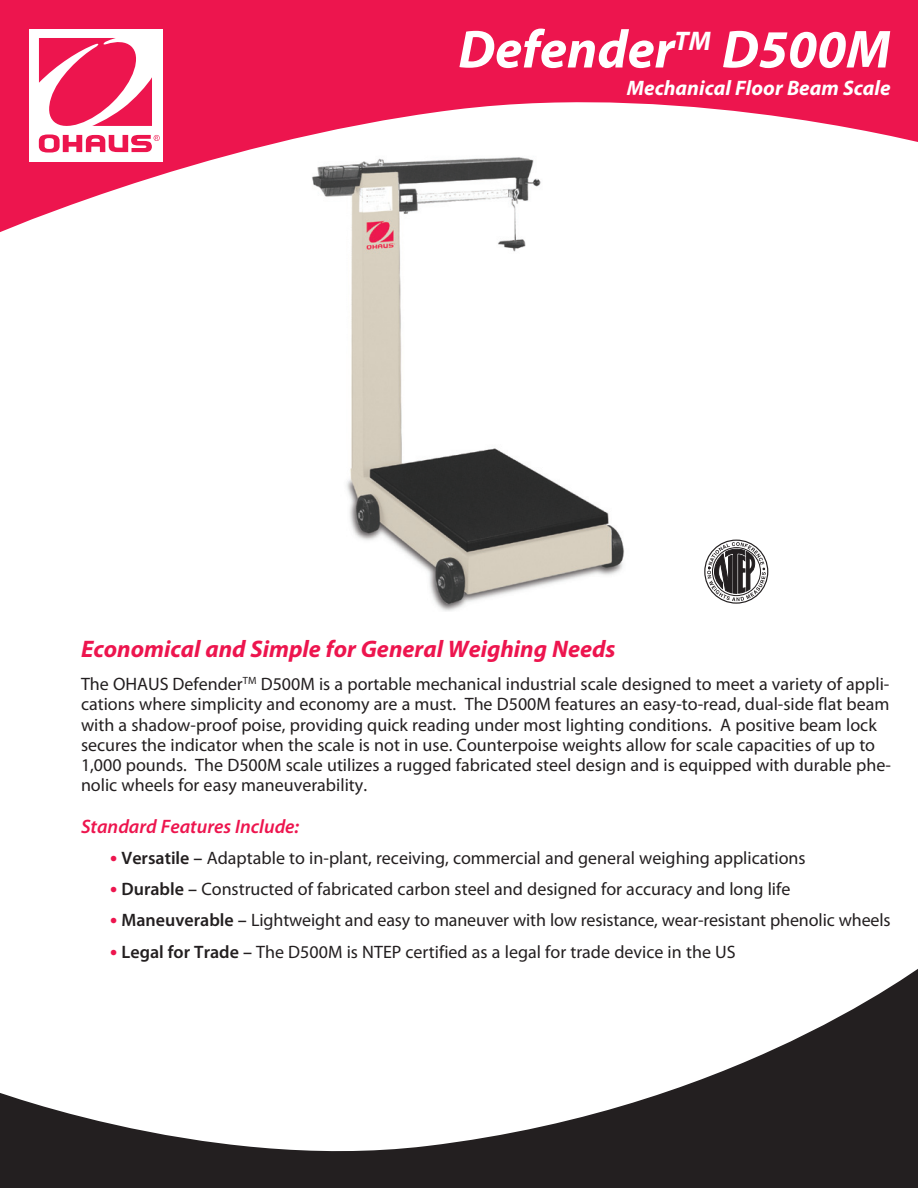
<style>
.page{position:relative;width:918px;height:1188px;background:#fff}
.page>*{position:absolute;margin:0;border:0;box-sizing:border-box;transform-origin:0 0}
.Cover_Product_Name{font:italic 700 54px "Myriad Pro";color:#fff}
.Cover_Headline_Text{font:italic 700 24px "Myriad Pro";color:#ed154e}
.Cover_Product_Sub_Ti{font:italic 700 21px "Myriad Pro";color:#fff}
.Cover_Standard_Featu{font:italic 600 19.5px "Myriad Pro";color:#ed154e}
.Cover_Copy_Text{font:18px/20.2px "Myriad Pro";color:#231f20}
.s1{font-weight:700;font-size:21px;color:#ed154e}
.s2{font-weight:600}
</style>
<div class="page">
<img style="left:346px;top:244px;width:278px;height:367px">
<svg style="left:0;top:969px;width:918px;height:219px"></svg>
<svg style="left:0;top:0;width:918px;height:244px;fill:#ed154e"></svg>
<div style="left:30px;top:29px;width:133px;height:132px;background:#fff"></div>
<svg style="left:39px;top:38px;width:121px;height:115px"></svg>
<div style="left:704px;top:540px;width:64px;height:64px;border:1px solid #231f20;border-radius:50%"></div>
<svg style="left:707px;top:542px;width:59px;height:59px"></svg>
<p class="Cover_Product_Name" style="left:458px;top:14px;width:434px">Defender<sup>TM</sup> D500M</p>
<p class="Cover_Product_Sub_Ti" style="left:627px;top:74px;width:265px">Mechanical Floor Beam Scale</p>
<p class="Cover_Headline_Text" style="left:81px;top:633px;width:536px">Economical and Simple for General Weighing Needs</p>
<p class="Cover_Copy_Text" style="left:81px;top:674px;width:811px">The OHAUS Defender<sup>TM</sup> D500M is a portable mechanical industrial scale designed to meet a variety of appli&shy;cations where simplicity and economy are a must. The D500M features an easy-to-read, dual-side flat beam with a shadow-proof poise, providing quick reading under most lighting conditions. A positive beam lock secures the indicator when the scale is not in use. Counterpoise weights allow for scale capacities of up to 1,000 pounds. The D500M scale utilizes a rugged fabricated steel design and is equipped with durable phe&shy;nolic wheels for easy maneuverability.</p>
<p class="Cover_Standard_Featu" style="left:81px;top:814px;width:220px">Standard Features Include:</p>
<p class="Cover_Copy_Text" style="left:110px;top:848px;width:697px"><span class="s1">•</span> <span class="s2">Versatile –</span> Adaptable to in-plant, receiving, commercial and general weighing applications</p>
<p class="Cover_Copy_Text" style="left:110px;top:879px;width:682px"><span class="s1">•</span> <span class="s2">Durable –</span> Constructed of fabricated carbon steel and designed for accuracy and long life</p>
<p class="Cover_Copy_Text" style="left:110px;top:910px;width:782px"><span class="s1">•</span> <span class="s2">Maneuverable –</span> Lightweight and easy to maneuver with low resistance, wear-resistant phenolic wheels</p>
<p class="Cover_Copy_Text" style="left:110px;top:941px;width:627px"><span class="s1">•</span> <span class="s2">Legal for Trade –</span> The D500M is NTEP certified as a legal for trade device in the US</p>
</div>
